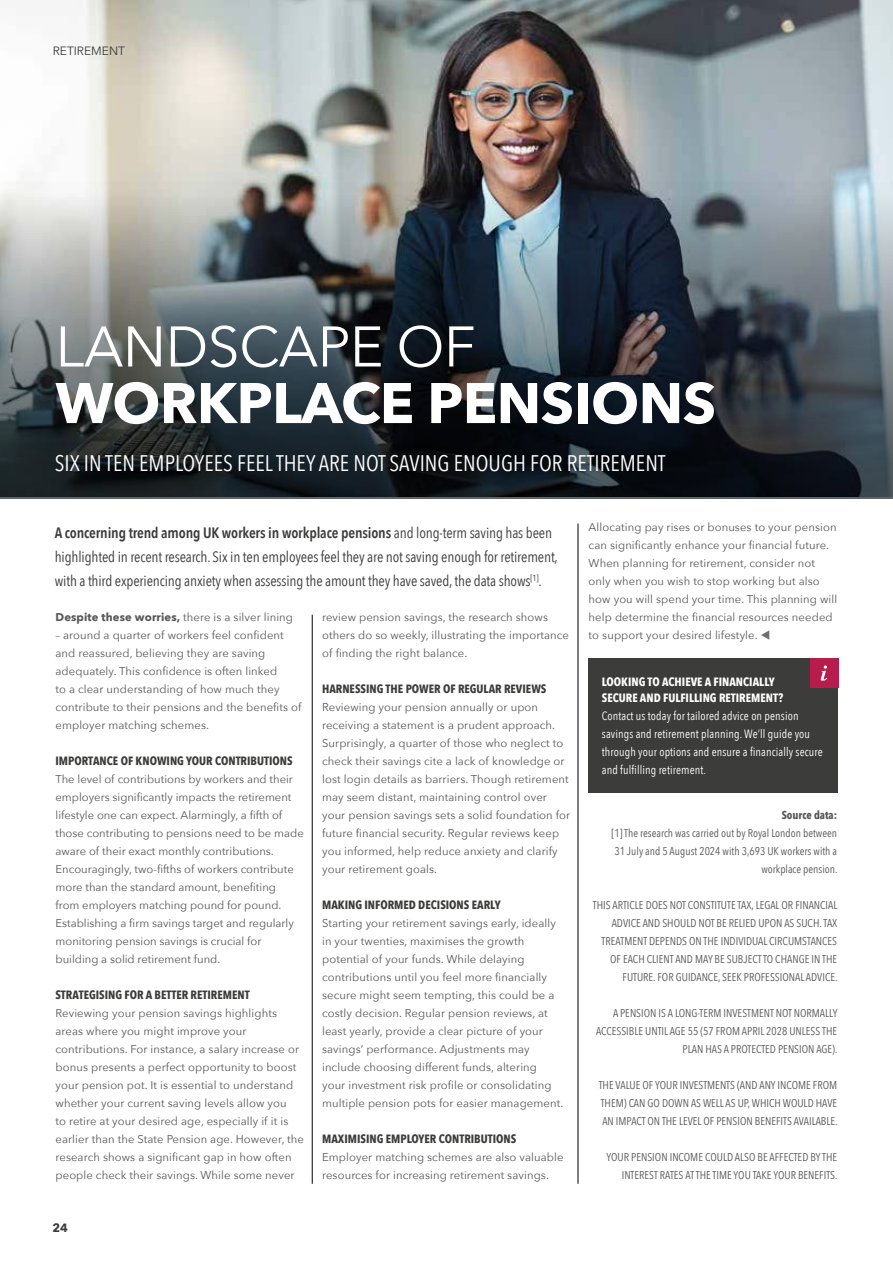
<style>
.page{position:relative;width:893px;height:1263px;background:#fff}
.page>*{position:absolute;margin:0;border:0;box-sizing:border-box;transform-origin:0 0}
.t1{font:700 56.55px "Avenir Next";letter-spacing:-.01em;color:#fff}
.t2{font:56.55px "Avenir Next";letter-spacing:-.01em;color:#fff}
.t3{font:22.5px "Avenir Next Condensed";color:#fff}
.t4{font:15px/24px "Avenir Next Condensed";letter-spacing:-.01em;color:#3c3c3b}
.t5{font:700 12px "Avenir Next Condensed";color:#3c3c3b}
.t6{font:12px/18px "Avenir Next Condensed";letter-spacing:.01em;color:#fff}
.t7{font:700 12px/16.5px "Avenir Next Condensed";color:#fff}
.t8{font:12px "Avenir Next";color:#3c3c3b}
.t9{font:700 12px "Avenir Next";color:#3c3c3b}
.t10{font:11.25px/18px "Avenir Next";letter-spacing:.01em;color:#575756}
.t11{font:11.25px/18px "Avenir Next Condensed";color:#575756;text-align:right}
.t12{font:700 11.25px "Avenir Next";letter-spacing:.01em;color:#575756}
.t13{font:700 11.25px "Avenir Next Condensed";color:#575756}
.s1{font-weight:600}
.s2{font-weight:400}
.s3{color:#706f6f}
</style>
<div class="page">
<img style="left:77px;top:0;width:816px;height:182px">
<div style="left:589px;top:658px;width:249px;height:134px;background:#3c3c3b"></div>
<div style="left:810px;top:658px;width:28px;height:30px;background:#b61d4c"></div>
<svg style="left:821px;top:665px;width:6px;height:16px"></svg>
<hr style="left:578px;top:523px;width:1px;height:661px;background:#000">
<hr style="left:312px;top:615px;width:1px;height:569px;background:#000">
<img style="left:0;top:182px;width:893px;height:316px">
<p class="t8" style="left:53px;top:43px;width:74px">RETIREMENT</p>
<h1 class="t2" style="left:56px;top:299px;width:422px">LANDSCAPE OF</h1>
<h1 class="t1" style="left:56px;top:366px;width:662px">WORKPLACE PENSIONS</h1>
<h2 class="t3" style="left:55px;top:449px;width:612px">SIX IN TEN EMPLOYEES FEEL THEY ARE NOT SAVING ENOUGH FOR RETIREMENT</h2>
<p class="t4" style="left:55px;top:521px;width:505px"><span class="s1">A concerning trend among UK workers in workplace pensions</span> and long-term saving has been highlighted in recent research. Six in ten employees feel they are not saving enough for retirement, with a third experiencing anxiety when assessing the amount they have saved, the data shows<sup>[1]</sup>.</p>
<p class="t12" style="left:56px;top:610px;width:239px">Despite these worries, <span class="s2">there is a silver lining</span></p>
<p class="t10" style="left:56px;top:626px;width:247px">– around a quarter of workers feel confident and reassured, believing they are saving adequately. This confidence is often linked<br>to a clear understanding of how much they contribute to their pensions and the benefits of employer matching schemes.</p>
<p class="t5" style="left:56px;top:753px;width:239px">IMPORTANCE OF KNOWING YOUR CONTRIBUTIONS</p>
<p class="t10" style="left:56px;top:770px;width:250px">The level of contributions by workers and their employers significantly impacts the retirement lifestyle one can expect. Alarmingly, a fifth of those contributing to pensions need to be made aware of their exact monthly contributions.<br>Encouragingly, two-fifths of workers contribute more than the standard amount, benefiting<br>from employers matching pound for pound.<br>Establishing a firm savings target and regularly monitoring pension savings is crucial for building a solid retirement fund.</p>
<p class="t5" style="left:56px;top:987px;width:196px">STRATEGISING FOR A BETTER RETIREMENT</p>
<p class="t10" style="left:56px;top:1004px;width:250px">Reviewing your pension savings highlights areas where you might improve your contributions. For instance, a salary increase or bonus presents a perfect opportunity to boost your pension pot. It is essential to understand whether your current saving levels allow you<br>to retire at your desired age, especially if it is earlier than the State Pension age. However, the research shows a significant gap in how often people check their savings. While some never</p>
<p class="t9" style="left:53px;top:1220px;width:17px">24</p>
<p class="t10" style="left:322px;top:608px;width:248px">review pension savings, the research shows others do so weekly, illustrating the importance of finding the right balance.</p>
<p class="t5" style="left:322px;top:681px;width:226px">HARNESSING THE POWER OF REGULAR REVIEWS</p>
<p class="t10" style="left:322px;top:698px;width:250px">Reviewing your pension annually or upon receiving a statement is a prudent approach.<br>Surprisingly, a quarter of those who neglect to check their savings cite a lack of knowledge or lost login details as barriers. Though retirement may seem distant, maintaining control over your pension savings sets a solid foundation for future financial security. Regular reviews keep you informed, help reduce anxiety and clarify your retirement goals.</p>
<p class="t5" style="left:322px;top:897px;width:180px">MAKING INFORMED DECISIONS EARLY</p>
<p class="t10" style="left:322px;top:914px;width:243px">Starting your retirement savings early, ideally in your twenties, maximises the growth potential of your funds. While delaying contributions until you feel more financially secure might seem tempting, this could be a costly decision. Regular pension reviews, at least yearly, provide a clear picture of your savings’ performance. Adjustments may include choosing different funds, altering<br>your investment risk profile or consolidating multiple pension pots for easier management.</p>
<p class="t5" style="left:322px;top:1131px;width:196px">MAXIMISING EMPLOYER CONTRIBUTIONS</p>
<p class="t10" style="left:322px;top:1148px;width:243px">Employer matching schemes are also valuable resources for increasing retirement savings.</p>
<p class="t10" style="left:589px;top:518px;width:250px">Allocating pay rises or bonuses to your pension can significantly enhance your financial future.<br>When planning for retirement, consider not only when you wish to stop working but also how you will spend your time. This planning will help determine the financial resources needed to support your desired lifestyle. <span class="s3">▼</span></p>
<p class="t7" style="left:602px;top:673px;width:183px">LOOKING TO ACHIEVE A FINANCIALLY<br>SECURE AND FULFILLING RETIREMENT?</p>
<p class="t6" style="left:602px;top:707px;width:222px">Contact us today for tailored advice on pension savings and retirement planning. We’ll guide you through your options and ensure a financially secure and fulfilling retirement.</p>
<p class="t13" style="left:782px;top:808px;width:57px">Source data:</p>
<p class="t11" style="left:612px;top:824px;width:227px">[1] The research was carried out by Royal London between<br>31 July and 5 August 2024 with 3,693 UK workers with a workplace pension.</p>
<p class="t11" style="left:593px;top:896px;width:246px">THIS ARTICLE DOES NOT CONSTITUTE TAX, LEGAL OR FINANCIAL ADVICE AND SHOULD NOT BE RELIED UPON AS SUCH. TAX TREATMENT DEPENDS ON THE INDIVIDUAL CIRCUMSTANCES OF EACH CLIENT AND MAY BE SUBJECT TO CHANGE IN THE FUTURE. FOR GUIDANCE, SEEK PROFESSIONAL ADVICE.</p>
<p class="t11" style="left:596px;top:1004px;width:243px">A PENSION IS A LONG-TERM INVESTMENT NOT NORMALLY<br>ACCESSIBLE UNTIL AGE 55 (57 FROM APRIL 2028 UNLESS THE<br>PLAN HAS A PROTECTED PENSION AGE).</p>
<p class="t11" style="left:599px;top:1076px;width:240px;text-align:justify">THE VALUE OF YOUR INVESTMENTS (AND ANY INCOME FROM THEM) CAN GO DOWN AS WELL AS UP, WHICH WOULD HAVE AN IMPACT ON THE LEVEL OF PENSION BENEFITS AVAILABLE.</p>
<p class="t11" style="left:607px;top:1148px;width:232px">YOUR PENSION INCOME COULD ALSO BE AFFECTED BY THE<br>INTEREST RATES AT THE TIME YOU TAKE YOUR BENEFITS.</p>
</div>
